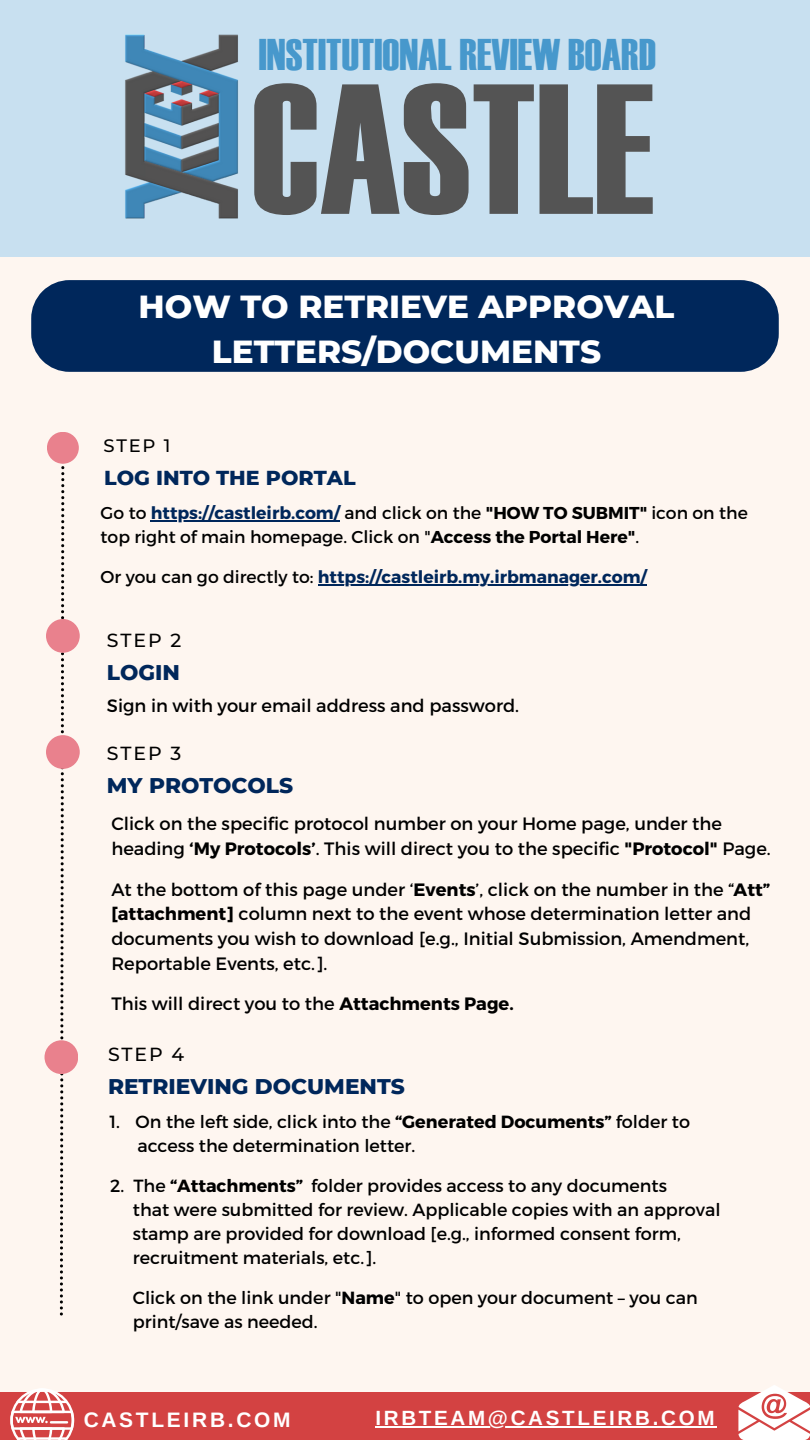
<style>
.page{position:relative;width:810px;height:1440px;background:#c8e0f0}
.page>*{position:absolute;margin:0;border:0;box-sizing:border-box;transform-origin:0 0}
.t1{font:184.9px "Haettenschweiler";color:#545454}
.t2{font:44.3px "Haettenschweiler";color:#4798cc}
.t3{font:800 32.6px/45px "Montserrat";color:#fff;text-align:center}
.t4{font:800 21.7px "Montserrat";color:#00275b}
.t5{font:700 20.9px "Arimo";letter-spacing:.13em;color:#fff}
.t6{font:700 20.6px "Arimo";letter-spacing:.13em;color:#fff}
.t7{font:800 20.6px "Montserrat";color:#00275b}
.t8{font:500 18.9px "Montserrat";letter-spacing:.1em;color:#000}
.t9{font:500 18px "Montserrat";color:#000}
.t10{font:17.9px/24.8px "Montserrat";color:#000}
.t11{font:17.6px/24px "Montserrat";color:#000}
.t12{font:17.2px/24px "Montserrat";color:#000}
.t13{font:700 17.2px "Montserrat";color:#00275b}
.s1{font-weight:700;color:#00275b}
.s2{font-weight:700}
.s3{font-weight:400;color:#000}
</style>
<div class="page">
<div style="left:0;top:257px;width:810px;height:1183px;background:#fef6f0"></div>
<svg style="left:60px;top:466px;width:4px;height:850px"></svg>
<div style="left:47px;top:432px;width:32px;height:32px;background:#e9818d;border-radius:50%"></div>
<div style="left:46px;top:735px;width:34px;height:34px;background:#e9818d;border-radius:50%"></div>
<div style="left:31px;top:280px;width:748px;height:91px;background:#00275b"></div>
<div style="left:45px;top:1040px;width:33px;height:34px;background:#e9818d;border-radius:50%"></div>
<div style="left:0;top:1392px;width:810px;height:48px;background:#d34242"></div>
<svg style="left:10px;top:1388px;width:64px;height:52px"></svg>
<svg style="left:738px;top:1385px;width:72px;height:55px"></svg>
<hr style="left:375px;top:1426px;width:342px;height:2px;background:#fff">
<img style="left:125px;top:34px;width:113px;height:185px">
<div style="left:46px;top:619px;width:34px;height:34px;background:#e9818d;border-radius:50%"></div>
<hr style="left:151px;top:520px;width:189px;height:2px;background:#00275b">
<hr style="left:318px;top:585px;width:329px;height:1px;background:#00275b">
<h2 class="t2" style="left:259px;top:31px;width:399px">INSTITUTIONAL REVIEW BOARD</h2>
<h1 class="t1" style="left:251px;top:51px;width:405px">CASTLE</h1>
<h3 class="t3" style="left:139px;top:284px;width:537px">HOW TO RETRIEVE APPROVAL<br>LETTERS/DOCUMENTS</h3>
<p class="t9" style="left:103px;top:435px;width:69px">STEP 1</p>
<p class="t7" style="left:104px;top:465px;width:253px">LOG INTO THE PORTAL</p>
<p class="t12" style="left:101px;top:500px;width:649px">Go to <span class="s1">https://castleirb.com/</span> and click on the <span class="s2">"HOW TO SUBMIT"</span> icon on the top right of main homepage. Click on "<span class="s2">Access the Portal Here"</span>.</p>
<p class="t13" style="left:101px;top:566px;width:548px"><span class="s3">Or you can go directly to:</span> https://castleirb.my.irbmanager.com/</p>
<p class="t8" style="left:107px;top:629px;width:76px">STEP 2</p>
<p class="t4" style="left:107px;top:659px;width:75px">LOGIN</p>
<p class="t10" style="left:107px;top:693px;width:414px">Sign in with your email address and password.</p>
<p class="t8" style="left:107px;top:742px;width:76px">STEP 3</p>
<p class="t4" style="left:107px;top:772px;width:188px">MY PROTOCOLS</p>
<p class="t10" style="left:111px;top:811px;width:661px">Click on the specific protocol number on your Home page, under the heading <span class="s2">‘My Protocols’</span>. This will direct you to the specific <span class="s2">"Protocol"</span> Page.</p>
<p class="t10" style="left:111px;top:876px;width:660px">At the bottom of this page under ‘<span class="s2">Events</span>’, click on the number in the “<span class="s2">Att” [attachment]</span> column next to the event whose determination letter and documents you wish to download [e.g., Initial Submission, Amendment, Reportable Events, etc.].</p>
<p class="t10" style="left:111px;top:991px;width:404px">This will direct you to the <span class="s2">Attachments Page.</span></p>
<p class="t8" style="left:108px;top:1042px;width:78px">STEP 4</p>
<p class="t4" style="left:108px;top:1073px;width:298px">RETRIEVING DOCUMENTS</p>
<p class="t11" style="left:137px;top:1109px;width:554px;text-indent:-28px">1. On the left side, click into the <span class="s2">“Generated Documents”</span> folder to access the determination letter.</p>
<p class="t11" style="left:133px;top:1173px;width:589px;text-indent:-23px">2. The <span class="s2">“Attachments”</span> folder provides access to any documents<br>that were submitted for review. Applicable copies with an approval stamp are provided for download [e.g., informed consent form, recruitment materials, etc.].</p>
<p class="t11" style="left:133px;top:1285px;width:566px">Click on the link under "<span class="s2">Name</span>" to open your document – you can print/save as needed.</p>
<p class="t5" style="left:84px;top:1408px;width:208px">CASTLEIRB.COM</p>
<p class="t6" style="left:375px;top:1406px;width:341px">IRBTEAM@CASTLEIRB.COM</p>
</div>
